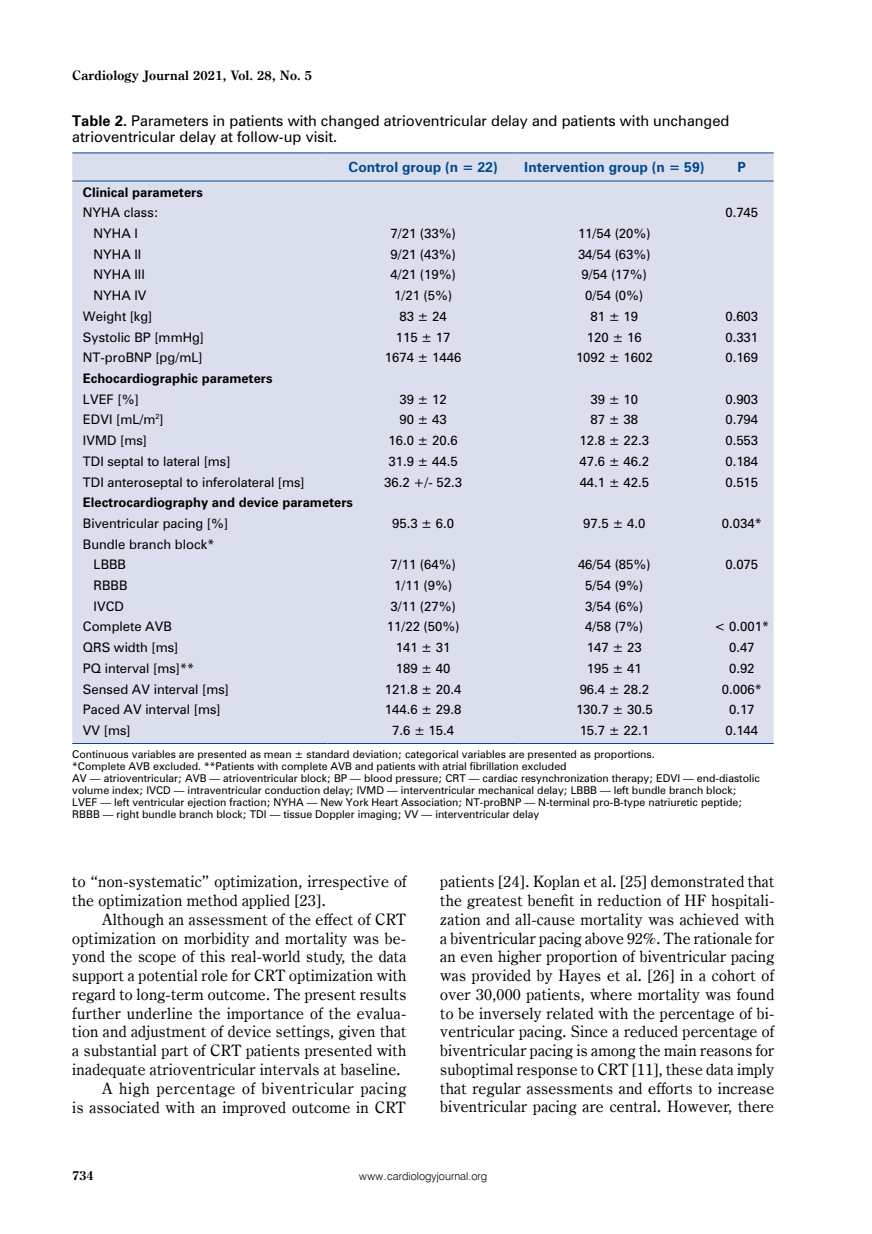
<style>
.page{position:relative;width:872px;height:1234px;background:#fff}
.page>*{position:absolute;margin:0;border:0;box-sizing:border-box;transform-origin:0 0}
.t1{font:15.75px/18.8px "Century Oldst EU";letter-spacing:.015em;color:#000}
.t2{font:15.75px "Century Oldst EU";letter-spacing:.04em;color:#000}
.t3{font:13.5px/16.5px "Zurich PL";color:#000}
.t4{font:700 13.05px "Century Oldst EU";letter-spacing:.015em;color:#000}
.t5{font:700 12.75px "Zurich PL";color:#004990}
.t6{font:700 12.75px "Century Oldst EU";color:#000}
.t7{font:12px/20.7px "Zurich PL";color:#000}
.t8{font:700 12px "Zurich PL";color:#000}
.t9{font:10.95px "Swis 721 Lt EU";color:#000}
.t10{font:9.75px/11.9px "Zurich PL";color:#000}
.s1{font-weight:700}
</style>
<div class="page">
<div style="left:72px;top:153px;width:701px;height:590px;background:#dbdeed"></div>
<hr style="left:72px;top:152px;width:255px;height:1px;background:#004990">
<hr style="left:327px;top:152px;width:192px;height:1px;background:#004990">
<hr style="left:519px;top:152px;width:191px;height:1px;background:#004990">
<hr style="left:710px;top:152px;width:63px;height:1px;background:#004990">
<hr style="left:72px;top:181px;width:255px;height:1px;background:#004990">
<hr style="left:327px;top:181px;width:192px;height:1px;background:#004990">
<hr style="left:519px;top:181px;width:191px;height:1px;background:#004990">
<hr style="left:710px;top:181px;width:63px;height:1px;background:#004990">
<hr style="left:72px;top:743px;width:255px;height:1px;background:#004990">
<hr style="left:327px;top:743px;width:192px;height:1px;background:#004990">
<hr style="left:519px;top:743px;width:191px;height:1px;background:#004990">
<hr style="left:710px;top:743px;width:63px;height:1px;background:#004990">
<p class="t4" style="left:72px;top:67px;width:241px">Cardiology Journal 2021, Vol. 28, No. 5</p>
<p class="t3" style="left:72px;top:112px;width:658px"><span class="s1">Table 2.</span> Parameters in patients with changed atrioventricular delay and patients with unchanged atrioventricular delay at follow-up visit.</p>
<p class="t5" style="left:348px;top:158px;width:151px">Control group (n = 22)</p>
<p class="t5" style="left:524px;top:158px;width:182px">Intervention group (n = 59)</p>
<p class="t5" style="left:737px;top:158px;width:10px">P</p>
<p class="t8" style="left:83px;top:184px;width:121px">Clinical parameters</p>
<p class="t7" style="left:83px;top:202px;width:77px">NYHA class:</p>
<p class="t7" style="left:725px;top:202px;width:34px">0.745</p>
<p class="t7" style="left:94px;top:223px;width:46px">NYHA I</p>
<p class="t7" style="left:390px;top:223px;width:67px">7/21 (33%)</p>
<p class="t7" style="left:578px;top:223px;width:74px">11/54 (20%)</p>
<p class="t7" style="left:94px;top:243px;width:49px">NYHA II</p>
<p class="t7" style="left:390px;top:243px;width:67px">9/21 (43%)</p>
<p class="t7" style="left:578px;top:243px;width:74px">34/54 (63%)</p>
<p class="t7" style="left:94px;top:264px;width:53px">NYHA III</p>
<p class="t7" style="left:390px;top:264px;width:67px">4/21 (19%)</p>
<p class="t7" style="left:581px;top:264px;width:67px">9/54 (17%)</p>
<p class="t7" style="left:94px;top:285px;width:54px">NYHA IV</p>
<p class="t7" style="left:394px;top:285px;width:60px">1/21 (5%)</p>
<p class="t7" style="left:585px;top:285px;width:60px">0/54 (0%)</p>
<p class="t7" style="left:83px;top:305px;width:71px">Weight [kg]</p>
<p class="t7" style="left:399px;top:305px;width:49px">83 ± 24</p>
<p class="t7" style="left:590px;top:305px;width:49px">81 ± 19</p>
<p class="t7" style="left:725px;top:305px;width:34px">0.603</p>
<p class="t7" style="left:83px;top:326px;width:123px">Systolic BP [mmHg]</p>
<p class="t7" style="left:396px;top:326px;width:56px">115 ± 17</p>
<p class="t7" style="left:587px;top:326px;width:56px">120 ± 16</p>
<p class="t7" style="left:725px;top:326px;width:34px">0.331</p>
<p class="t7" style="left:83px;top:347px;width:121px">NT-proBNP [pg/mL]</p>
<p class="t7" style="left:385px;top:347px;width:78px">1674 ± 1446</p>
<p class="t7" style="left:576px;top:347px;width:78px">1092 ± 1602</p>
<p class="t7" style="left:725px;top:347px;width:34px">0.169</p>
<p class="t8" style="left:83px;top:370px;width:191px">Echocardiographic parameters</p>
<p class="t7" style="left:83px;top:388px;width:57px">LVEF [%]</p>
<p class="t7" style="left:399px;top:388px;width:49px">39 ± 12</p>
<p class="t7" style="left:590px;top:388px;width:49px">39 ± 10</p>
<p class="t7" style="left:725px;top:388px;width:34px">0.903</p>
<p class="t7" style="left:83px;top:409px;width:82px">EDVI [mL/m<sup>2</sup>]</p>
<p class="t7" style="left:399px;top:409px;width:49px">90 ± 43</p>
<p class="t7" style="left:590px;top:409px;width:49px">87 ± 38</p>
<p class="t7" style="left:725px;top:409px;width:34px">0.794</p>
<p class="t7" style="left:83px;top:430px;width:66px">IVMD [ms]</p>
<p class="t7" style="left:388px;top:430px;width:71px">16.0 ± 20.6</p>
<p class="t7" style="left:579px;top:430px;width:71px">12.8 ± 22.3</p>
<p class="t7" style="left:725px;top:430px;width:34px">0.553</p>
<p class="t7" style="left:83px;top:450px;width:149px">TDI septal to lateral [ms]</p>
<p class="t7" style="left:388px;top:450px;width:71px">31.9 ± 44.5</p>
<p class="t7" style="left:579px;top:450px;width:71px">47.6 ± 46.2</p>
<p class="t7" style="left:725px;top:450px;width:34px">0.184</p>
<p class="t7" style="left:83px;top:471px;width:223px">TDI anteroseptal to inferolateral [ms]</p>
<p class="t7" style="left:384px;top:471px;width:79px">36.2 +/- 52.3</p>
<p class="t7" style="left:579px;top:471px;width:71px">44.1 ± 42.5</p>
<p class="t7" style="left:725px;top:471px;width:34px">0.515</p>
<p class="t8" style="left:83px;top:494px;width:272px">Electrocardiography and device parameters</p>
<p class="t7" style="left:83px;top:512px;width:147px">Biventricular pacing [%]</p>
<p class="t7" style="left:392px;top:512px;width:64px">95.3 ± 6.0</p>
<p class="t7" style="left:583px;top:512px;width:64px">97.5 ± 4.0</p>
<p class="t7" style="left:722px;top:512px;width:41px">0.034*</p>
<p class="t7" style="left:94px;top:533px;width:122px;text-indent:-11px">Bundle branch block*<br>LBBB</p>
<p class="t7" style="left:390px;top:554px;width:67px">7/11 (64%)</p>
<p class="t7" style="left:578px;top:554px;width:74px">46/54 (85%)</p>
<p class="t7" style="left:725px;top:554px;width:34px">0.075</p>
<p class="t7" style="left:94px;top:574px;width:35px">RBBB</p>
<p class="t7" style="left:394px;top:574px;width:60px">1/11 (9%)</p>
<p class="t7" style="left:585px;top:574px;width:60px">5/54 (9%)</p>
<p class="t7" style="left:94px;top:595px;width:32px">IVCD</p>
<p class="t7" style="left:390px;top:595px;width:67px">3/11 (27%)</p>
<p class="t7" style="left:585px;top:595px;width:60px">3/54 (6%)</p>
<p class="t7" style="left:83px;top:616px;width:90px">Complete AVB</p>
<p class="t7" style="left:387px;top:616px;width:74px">11/22 (50%)</p>
<p class="t7" style="left:585px;top:616px;width:60px">4/58 (7%)</p>
<p class="t7" style="left:714px;top:616px;width:56px">&lt; 0.001*</p>
<p class="t7" style="left:83px;top:637px;width:97px">QRS width [ms]</p>
<p class="t7" style="left:396px;top:637px;width:56px">141 ± 31</p>
<p class="t7" style="left:587px;top:637px;width:56px">147 ± 23</p>
<p class="t7" style="left:729px;top:637px;width:27px">0.47</p>
<p class="t7" style="left:83px;top:657px;width:112px">PQ interval [ms]**</p>
<p class="t7" style="left:396px;top:657px;width:56px">189 ± 40</p>
<p class="t7" style="left:587px;top:657px;width:56px">195 ± 41</p>
<p class="t7" style="left:729px;top:657px;width:27px">0.92</p>
<p class="t7" style="left:83px;top:678px;width:148px">Sensed AV interval [ms]</p>
<p class="t7" style="left:385px;top:678px;width:78px">121.8 ± 20.4</p>
<p class="t7" style="left:579px;top:678px;width:71px">96.4 ± 28.2</p>
<p class="t7" style="left:722px;top:678px;width:41px">0.006*</p>
<p class="t7" style="left:83px;top:699px;width:139px">Paced AV interval [ms]</p>
<p class="t7" style="left:385px;top:699px;width:78px">144.6 ± 29.8</p>
<p class="t7" style="left:576px;top:699px;width:78px">130.7 ± 30.5</p>
<p class="t7" style="left:729px;top:699px;width:27px">0.17</p>
<p class="t7" style="left:83px;top:719px;width:49px">VV [ms]</p>
<p class="t7" style="left:392px;top:719px;width:64px">7.6 ± 15.4</p>
<p class="t7" style="left:579px;top:719px;width:71px">15.7 ± 22.1</p>
<p class="t7" style="left:725px;top:719px;width:34px">0.144</p>
<p class="t10" style="left:72px;top:748px;width:689px">Continuous variables are presented as mean ± standard deviation; categorical variables are presented as proportions.<br>*Complete AVB excluded. **Patients with complete AVB and patients with atrial fibrillation excluded<br>AV — atrioventricular; AVB — atrioventricular block; BP — blood pressure; CRT — cardiac resynchronization therapy; EDVI — end-diastolic volume index; IVCD — intraventricular conduction delay; IVMD — interventricular mechanical delay; LBBB — left bundle branch block; LVEF — left ventricular ejection fraction; NYHA — New York Heart Association; NT-proBNP — N-terminal pro-B-type natriuretic peptide; RBBB — right bundle branch block; TDI — tissue Doppler imaging; VV — interventricular delay</p>
<p class="t1" style="left:72px;top:872px;width:336px">to “non-systematic” optimization, irrespective of the optimization method applied [23].</p>
<p class="t1" style="left:102px;top:910px;width:306px">Although an assessment of the effect of CRT</p>
<p class="t1" style="left:72px;top:928px;width:335px">optimization on morbidity and mortality was be-</p>
<p class="t1" style="left:72px;top:947px;width:335px">yond the scope of this real-world study, the data</p>
<p class="t1" style="left:72px;top:966px;width:335px">support a potential role for CRT optimization with</p>
<p class="t1" style="left:72px;top:985px;width:335px">regard to long-term outcome. The present results</p>
<p class="t1" style="left:72px;top:1003px;width:335px">further underline the importance of the evalua-</p>
<p class="t1" style="left:72px;top:1022px;width:336px">tion and adjustment of device settings, given that</p>
<p class="t1" style="left:72px;top:1041px;width:335px">a substantial part of CRT patients presented with</p>
<p class="t1" style="left:72px;top:1060px;width:330px">inadequate atrioventricular intervals at baseline.</p>
<p class="t2" style="left:102px;top:1078px;width:306px">A high percentage of biventricular pacing</p>
<p class="t1" style="left:72px;top:1097px;width:335px">is associated with an improved outcome in CRT</p>
<p class="t1" style="left:440px;top:872px;width:336px;text-align:justify">patients [24]. Koplan et al. [25] demonstrated that the greatest benefit in reduction of HF hospitali&shy;zation and all-cause mortality was achieved with a biventricular pacing above 92%. The rationale for an even higher proportion of biventricular pacing was provided by Hayes et al. [26] in a cohort of over 30,000 patients, where mortality was found to be inversely related with the percentage of bi&shy;ventricular pacing. Since a reduced percentage of biventricular pacing is among the main reasons for suboptimal response to CRT [11], these data imply that regular assessments and efforts to increase biventricular pacing are central. However, there</p>
<p class="t6" style="left:72px;top:1167px;width:23px">734</p>
<p class="t9" style="left:359px;top:1169px;width:129px">www.cardiologyjournal.org</p>
</div>
